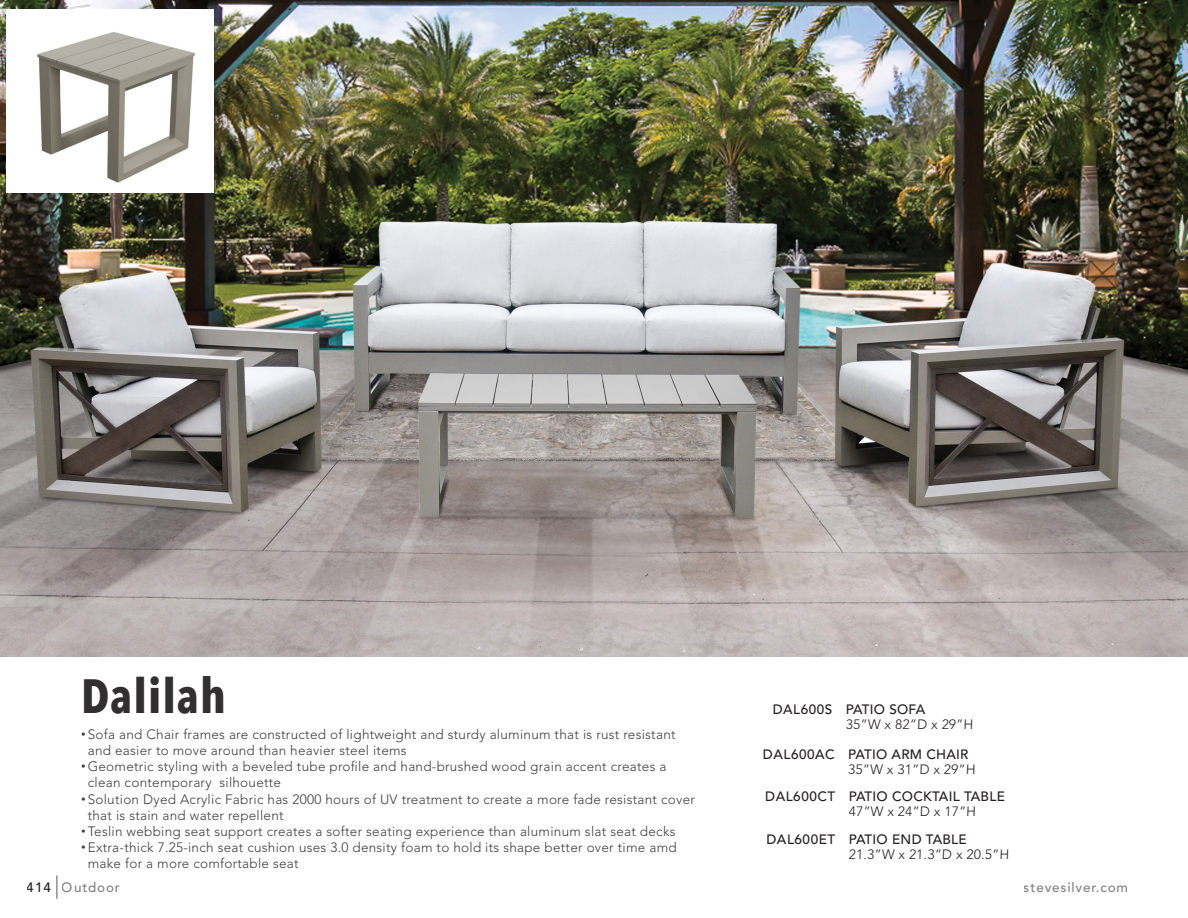
<style>
.page{position:relative;width:1188px;height:918px;background:#fff}
.page>*{position:absolute;margin:0;border:0;box-sizing:border-box;transform-origin:0 0}
.t1{font:700 48px "Avenir Next Condensed";letter-spacing:.02em;color:#312f30}
.t2{font:300 13.5px/16.2px "Avenir LT Std";letter-spacing:.02em;color:#3e3e3f}
.t3{font:500 13.5px "Avenir LT Std";letter-spacing:.02em;color:#231f20}
.t4{font:300 13.5px "Avenir LT Std";color:#231f20}
.t5{font:500 13.5px "Avenir LT Std";letter-spacing:.06em;color:#808285}
.s1{font-family:"Adobe Caslon Pro";font-weight:400}
</style>
<div class="page">
<svg style="left:57px;top:875px;width:1px;height:24px"></svg>
<img style="left:0;top:0;width:1188px;height:657px">
<div style="left:6px;top:9px;width:207px;height:184px;background:#fff"></div>
<img style="left:37px;top:32px;width:158px;height:151px">
<h1 class="t1" style="left:81px;top:665px;width:147px">Dalilah</h1>
<p class="t2" style="left:88px;top:726px;width:589px;text-indent:-7px"><span class="s1">•</span> Sofa and Chair frames are constructed of lightweight and sturdy aluminum that is rust resistant and easier to move around than heavier steel items</p>
<p class="t2" style="left:88px;top:758px;width:580px;text-indent:-7px"><span class="s1">•</span> Geometric styling with a beveled tube profile and hand-brushed wood grain accent creates a clean contemporary silhouette</p>
<p class="t2" style="left:88px;top:791px;width:609px;text-indent:-7px"><span class="s1">•</span> Solution Dyed Acrylic Fabric has 2000 hours of UV treatment to create a more fade resistant cover that is stain and water repellent</p>
<p class="t2" style="left:81px;top:823px;width:596px"><span class="s1">•</span> Teslin webbing seat support creates a softer seating experience than aluminum slat seat decks</p>
<p class="t2" style="left:88px;top:839px;width:590px;text-indent:-7px"><span class="s1">•</span> Extra-thick 7.25-inch seat cushion uses 3.0 density foam to hold its shape better over time amd make for a more comfortable seat</p>
<p class="t3" style="left:773px;top:701px;width:154px">DAL600S PATIO SOFA</p>
<p class="t4" style="left:846px;top:716px;width:129px">35”W x 82”D x 29”H</p>
<p class="t3" style="left:763px;top:746px;width:207px">DAL600AC PATIO ARM CHAIR</p>
<p class="t4" style="left:848px;top:761px;width:129px">35”W x 31”D x 29”H</p>
<p class="t3" style="left:765px;top:789px;width:241px">DAL600CT PATIO COCKTAIL TABLE</p>
<p class="t4" style="left:849px;top:804px;width:129px">47”W x 24”D x 17”H</p>
<p class="t3" style="left:766px;top:831px;width:202px">DAL600ET PATIO END TABLE</p>
<p class="t4" style="left:849px;top:847px;width:163px">21.3”W x 21.3”D x 20.5”H</p>
<p class="t3" style="left:27px;top:880px;width:26px">414</p>
<p class="t5" style="left:1024px;top:880px;width:106px">stevesilver.com</p>
<p class="t5" style="left:62px;top:880px;width:59px">Outdoor</p>
</div>
